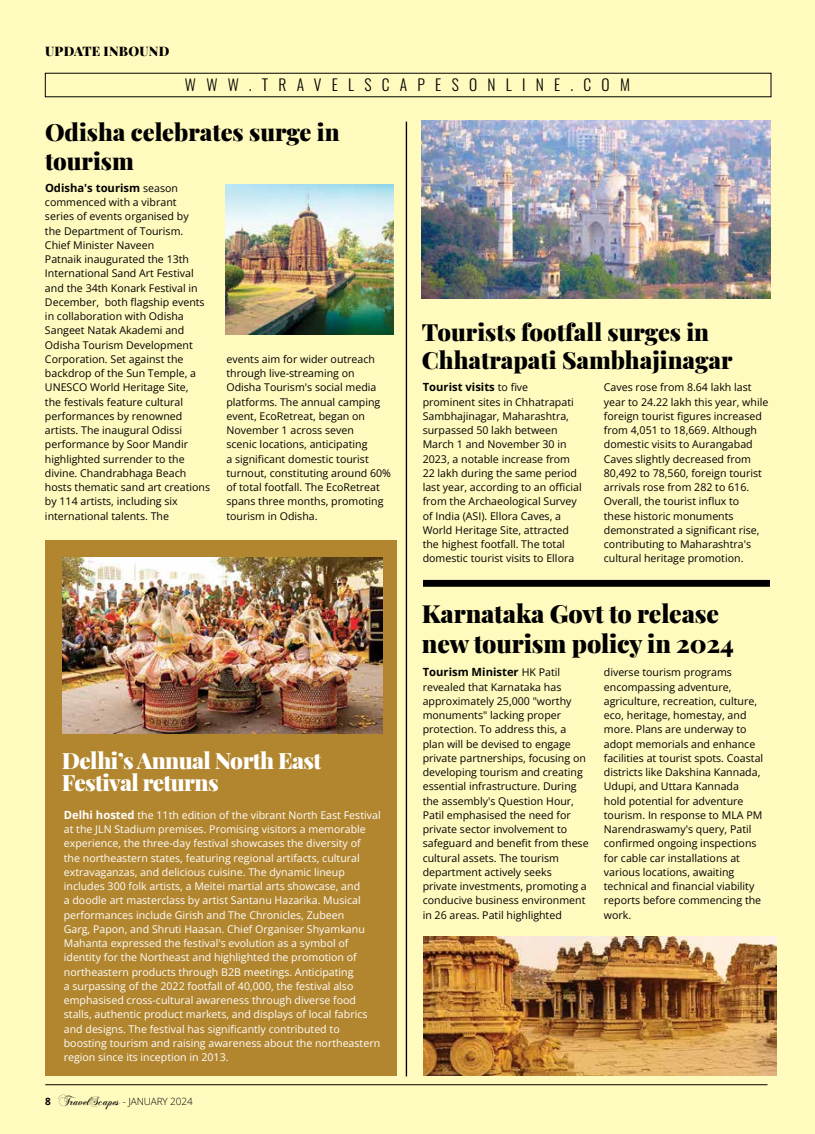
<style>
.page{position:relative;width:815px;height:1134px;background:#fffabe}
.page>*{position:absolute;margin:0;border:0;box-sizing:border-box;transform-origin:0 0}
.t1{font:900 25px/30px "Playfair Display";letter-spacing:-.005em;color:#000}
.t2{font:900 23.75px/28.5px "Playfair Display";color:#000}
.t3{font:900 22.5px/22px "Playfair Display";letter-spacing:-.025em;color:#fff}
.t4{font:300 15.5px "Oswald";letter-spacing:.66em;color:#000}
.t5{font:900 13.12px "Playfair Display";letter-spacing:.02em;color:#000}
.t6{font:12.5px "Chopin Script";letter-spacing:-.01em;color:#000}
.t7{font:700 11.25px "Open Sans";color:#000}
.t8{font:10.62px/14.2px "Open Sans";color:#000}
.t9{font:10.62px/14.2px "Open Sans";color:#fff}
.s1{font-weight:400;font-size:10.62px}
.s2{font-weight:700;font-size:11.25px}
.s3{font-family:"Open Sans";font-weight:700;font-size:10px}
.s4{font-family:"Open Sans";font-weight:300;font-size:10px}
</style>
<div class="page">
<hr style="left:45px;top:1084px;width:722px;height:1px;background:#000">
<img style="left:422px;top:121px;width:349px;height:178px">
<div style="left:45px;top:540px;width:352px;height:535px;background:#b2862f"></div>
<hr style="left:406px;top:122px;width:1px;height:954px;background:#000">
<div style="left:423px;top:580px;width:347px;height:7px;background:#000"></div>
<img style="left:63px;top:558px;width:319px;height:175px">
<img style="left:424px;top:936px;width:352px;height:139px">
<img style="left:225px;top:184px;width:169px;height:150px">
<p class="t5" style="left:45px;top:41px;width:126px">UPDATE INBOUND</p>
<h3 class="t4" style="left:185px;top:71px;width:447px">WWW.TRAVELSCAPESONLINE.COM</h3>
<h2 class="t2" style="left:45px;top:116px;width:296px">Odisha celebrates surge in tourism</h2>
<p class="t7" style="left:45px;top:180px;width:135px">Odisha's tourism <span class="s1">season</span></p>
<p class="t8" style="left:45px;top:195px;width:167px">commenced with a vibrant<br>series of events organised by<br>the Department of Tourism.<br>Chief Minister Naveen<br>Patnaik inaugurated the 13th<br>International Sand Art Festival and the 34th Konark Festival in<br>December, both flagship events in collaboration with Odisha<br>Sangeet Natak Akademi and<br>Odisha Tourism Development<br>Corporation. Set against the backdrop of the Sun Temple, a<br>UNESCO World Heritage Site,<br>the festivals feature cultural performances by renowned artists. The inaugural Odissi performance by Soor Mandir highlighted surrender to the divine. Chandrabhaga Beach hosts thematic sand art creations by 114 artists, including six international talents. The</p>
<p class="t8" style="left:226px;top:352px;width:166px">events aim for wider outreach through live-streaming on<br>Odisha Tourism's social media platforms. The annual camping event, EcoRetreat, began on<br>November 1 across seven<br>scenic locations, anticipating<br>a significant domestic tourist turnout, constituting around 60% of total footfall. The EcoRetreat spans three months, promoting tourism in Odisha.</p>
<h3 class="t3" style="left:62px;top:748px;width:261px">Delhi’s Annual North East<br>Festival returns</h3>
<p class="t9" style="left:64px;top:808px;width:318px"><span class="s2">Delhi hosted</span> the 11th edition of the vibrant North East Festival at the JLN Stadium premises. Promising visitors a memorable experience, the three-day festival showcases the diversity of<br>the northeastern states, featuring regional artifacts, cultural extravaganzas, and delicious cuisine. The dynamic lineup includes 300 folk artists, a Meitei martial arts showcase, and<br>a doodle art masterclass by artist Santanu Hazarika. Musical performances include Girish and The Chronicles, Zubeen<br>Garg, Papon, and Shruti Haasan. Chief Organiser Shyamkanu Mahanta expressed the festival's evolution as a symbol of identity for the Northeast and highlighted the promotion of northeastern products through B2B meetings. Anticipating<br>a surpassing of the 2022 footfall of 40,000, the festival also emphasised cross-cultural awareness through diverse food stalls, authentic product markets, and displays of local fabrics and designs. The festival has significantly contributed to boosting tourism and raising awareness about the northeastern region since its inception in 2013.</p>
<p class="t6" style="left:45px;top:1093px;width:149px"><span class="s3">8</span> TravelScapes <span class="s4">- JANUARY 2024</span></p>
<h2 class="t2" style="left:422px;top:315px;width:312px">Tourists footfall surges in<br>Chhatrapati Sambhajinagar</h2>
<p class="t7" style="left:423px;top:379px;width:107px">Tourist visits <span class="s1">to five</span></p>
<p class="t8" style="left:423px;top:394px;width:161px">prominent sites in Chhatrapati<br>Sambhajinagar, Maharashtra, surpassed 50 lakh between<br>March 1 and November 30 in<br>2023, a notable increase from<br>22 lakh during the same period last year, according to an official from the Archaeological Survey of India (ASI). Ellora Caves, a<br>World Heritage Site, attracted the highest footfall. The total domestic tourist visits to Ellora</p>
<p class="t8" style="left:604px;top:380px;width:166px">Caves rose from 8.64 lakh last year to 24.22 lakh this year, while foreign tourist figures increased from 4,051 to 18,669. Although domestic visits to Aurangabad<br>Caves slightly decreased from<br>80,492 to 78,560, foreign tourist arrivals rose from 282 to 616.<br>Overall, the tourist influx to these historic monuments demonstrated a significant rise, contributing to Maharashtra's cultural heritage promotion.</p>
<h1 class="t1" style="left:422px;top:596px;width:314px">Karnataka Govt to release new tourism policy in 2024</h1>
<p class="t7" style="left:423px;top:664px;width:139px">Tourism Minister <span class="s1">HK Patil</span></p>
<p class="t8" style="left:423px;top:679px;width:167px">revealed that Karnataka has approximately 25,000 "worthy monuments" lacking proper protection. To address this, a plan will be devised to engage private partnerships, focusing on developing tourism and creating essential infrastructure. During the assembly's Question Hour,<br>Patil emphasised the need for private sector involvement to safeguard and benefit from these cultural assets. The tourism department actively seeks private investments, promoting a conducive business environment in 26 areas. Patil highlighted</p>
<p class="t8" style="left:604px;top:665px;width:161px">diverse tourism programs encompassing adventure, agriculture, recreation, culture, eco, heritage, homestay, and more. Plans are underway to adopt memorials and enhance facilities at tourist spots. Coastal districts like Dakshina Kannada,<br>Udupi, and Uttara Kannada hold potential for adventure tourism. In response to MLA PM<br>Narendraswamy's query, Patil confirmed ongoing inspections for cable car installations at various locations, awaiting technical and financial viability reports before commencing the work.</p>
</div>
